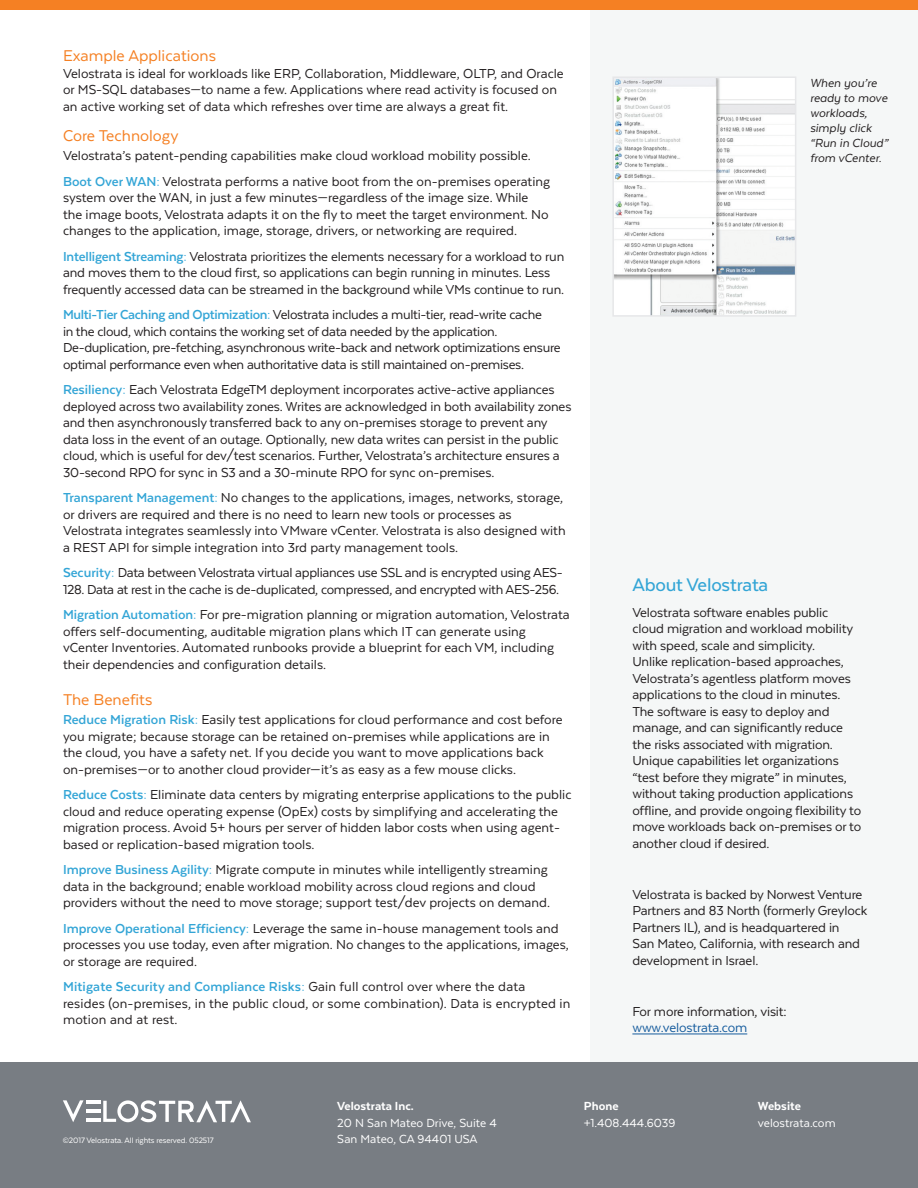
<style>
.page{position:relative;width:918px;height:1188px;background:#fff}
.page>*{position:absolute;margin:0;border:0;box-sizing:border-box;transform-origin:0 0}
.Heading{font:500 21px "Texta";letter-spacing:-.01em;color:#33a5d6}
.Subheading{font:18px "Texta";color:#f58023}
.Body_Copy{font:15px/16.5px "Texta";letter-spacing:-.01em;color:#231f20}
.Subheading-2{font:15px/16.5px "Texta";color:#231f20}
.Body_Copy-2{font:15px/16.5px "Texta";letter-spacing:.01em;color:#231f20}
.Footer_Copy{font:13.5px/16.5px "Texta";color:#fff}
.Body_Copy-3{font:italic 13.5px/15px "Texta";color:#231f20}
.Body_Copy-4{font:9px "Texta";letter-spacing:-.01em;color:#fff}
.s1{font-weight:700;color:#33a5d6}
.s2{color:#175d9e}
.s3{font-weight:800}
</style>
<div class="page">
<div style="left:590px;top:0;width:328px;height:1188px;background:#f5f7f7"></div>
<hr style="left:632px;top:1034px;width:115px;height:1px;background:#175d9e">
<div style="left:0;top:0;width:918px;height:10px;background:#f58023"></div>
<img style="left:615px;top:79px;width:178px;height:235px">
<div style="left:612px;top:76px;width:184px;height:241px;border:2px solid #e6e7e9"></div>
<div style="left:0;top:1062px;width:918px;height:126px;background:#787d83"></div>
<hr style="left:86px;top:1119px;width:14px;height:3px;background:#fff">
<hr style="left:86px;top:1101px;width:14px;height:3px;background:#fff">
<hr style="left:86px;top:1110px;width:14px;height:3px;background:#fff">
<svg style="left:63px;top:1100px;width:21px;height:22px"></svg>
<svg style="left:103px;top:1100px;width:148px;height:22px"></svg>
<p class="Subheading" style="left:63px;top:47px;width:155px">Example Applications</p>
<p class="Subheading-2" style="left:63px;top:65px;width:502px">Velostrata is ideal for workloads like ERP, Collaboration, Middleware, OLTP, and Oracle or MS-SQL databases—to name a few. Applications where read activity is focused on an active working set of data which refreshes over time are always a great fit.</p>
<p class="Subheading" style="left:63px;top:126px;width:117px">Core Technology</p>
<p class="Body_Copy" style="left:63px;top:147px;width:469px">Velostrata’s patent-pending capabilities make cloud workload mobility possible.</p>
<p class="Body_Copy" style="left:63px;top:173px;width:489px"><span class="s1">Boot Over WAN:</span> Velostrata performs a native boot from the on-premises operating system over the WAN, in just a few minutes—regardless of the image size. While the image boots, Velostrata adapts it on the fly to meet the target environment. No changes to the application, image, storage, drivers, or networking are required.</p>
<p class="Body_Copy" style="left:63px;top:248px;width:503px"><span class="s1">Intelligent Streaming:</span> Velostrata prioritizes the elements necessary for a workload to run and moves them to the cloud first, so applications can begin running in minutes. Less frequently accessed data can be streamed in the background while VMs continue to run.</p>
<p class="Body_Copy" style="left:63px;top:306px;width:499px"><span class="s1">Multi-Tier Caching and Optimization:</span> Velostrata includes a multi-tier, read-write cache<br>in the cloud, which contains the working set of data needed by the application.<br>De-duplication, pre-fetching, asynchronous write-back and network optimizations ensure optimal performance even when authoritative data is still maintained on-premises.</p>
<p class="Body_Copy" style="left:63px;top:381px;width:510px"><span class="s1">Resiliency:</span> Each Velostrata EdgeTM deployment incorporates active-active appliances deployed across two availability zones. Writes are acknowledged in both availability zones and then asynchronously transferred back to any on-premises storage to prevent any data loss in the event of an outage. Optionally, new data writes can persist in the public cloud, which is useful for dev/test scenarios. Further, Velostrata’s architecture ensures a 30-second RPO for sync in S3 and a 30-minute RPO for sync on-premises.</p>
<p class="Body_Copy" style="left:63px;top:489px;width:504px"><span class="s1">Transparent Management:</span> No changes to the applications, images, networks, storage, or drivers are required and there is no need to learn new tools or processes as Velostrata integrates seamlessly into VMware vCenter. Velostrata is also designed with a REST API for simple integration into 3rd party management tools.</p>
<p class="Body_Copy" style="left:63px;top:564px;width:501px"><span class="s1">Security:</span> Data between Velostrata virtual appliances use SSL and is encrypted using AES-<br>128. Data at rest in the cache is de-duplicated, compressed, and encrypted with AES-256.</p>
<p class="Body_Copy" style="left:63px;top:606px;width:508px"><span class="s1">Migration Automation:</span> For pre-migration planning or migration automation, Velostrata offers self-documenting, auditable migration plans which IT can generate using vCenter Inventories. Automated runbooks provide a blueprint for each VM, including their dependencies and configuration details.</p>
<p class="Subheading" style="left:63px;top:690px;width:91px">The Benefits</p>
<p class="Body_Copy" style="left:63px;top:711px;width:501px"><span class="s1">Reduce Migration Risk:</span> Easily test applications for cloud performance and cost before you migrate; because storage can be retained on-premises while applications are in the cloud, you have a safety net. If you decide you want to move applications back on-premises—or to another cloud provider—it’s as easy as a few mouse clicks.</p>
<p class="Body_Copy" style="left:63px;top:786px;width:510px"><span class="s1">Reduce Costs:</span> Eliminate data centers by migrating enterprise applications to the public cloud and reduce operating expense (OpEx) costs by simplifying and accelerating the migration process. Avoid 5+ hours per server of hidden labor costs when using agent&shy;based or replication-based migration tools.</p>
<p class="Body_Copy" style="left:63px;top:861px;width:489px"><span class="s1">Improve Business Agility:</span> Migrate compute in minutes while intelligently streaming data in the background; enable workload mobility across cloud regions and cloud providers without the need to move storage; support test/dev projects on demand.</p>
<p class="Body_Copy" style="left:63px;top:920px;width:508px"><span class="s1">Improve Operational Efficiency:</span> Leverage the same in-house management tools and processes you use today, even after migration. No changes to the applications, images, or storage are required.</p>
<p class="Body_Copy-2" style="left:63px;top:978px;width:509px"><span class="s1">Mitigate Security and Compliance Risks:</span> Gain full control over where the data resides (on-premises, in the public cloud, or some combination). Data is encrypted in motion and at rest.</p>
<p class="Body_Copy-3" style="left:810px;top:75px;width:80px">When you’re ready to move workloads, simply click “Run in Cloud” from vCenter.</p>
<p class="Heading" style="left:632px;top:574px;width:137px">About Velostrata</p>
<p class="Body_Copy" style="left:632px;top:604px;width:231px">Velostrata software enables public cloud migration and workload mobility with speed, scale and simplicity.<br>Unlike replication-based approaches, Velostrata’s agentless platform moves applications to the cloud in minutes.<br>The software is easy to deploy and manage, and can significantly reduce the risks associated with migration.<br>Unique capabilities let organizations “test before they migrate” in minutes, without taking production applications offline, and provide ongoing flexibility to move workloads back on-premises or to another cloud if desired.</p>
<p class="Body_Copy" style="left:632px;top:886px;width:236px">Velostrata is backed by Norwest Venture Partners and 83 North (formerly Greylock Partners IL), and is headquartered in<br>San Mateo, California, with research and development in Israel.</p>
<p class="Body_Copy" style="left:632px;top:1003px;width:156px">For more information, visit: <span class="s2">www.velostrata.com</span></p>
<p class="Body_Copy-4" style="left:63px;top:1136px;width:152px">©2017 Velostrata. All rights reserved. 052517</p>
<p class="Footer_Copy" style="left:337px;top:1098px;width:161px"><span class="s3">Velostrata Inc.<br></span>20 N San Mateo Drive, Suite 4<br>San Mateo, CA 94401 USA</p>
<p class="Footer_Copy" style="left:758px;top:1098px;width:79px"><span class="s3">Website </span>velostrata.com</p>
<p class="Footer_Copy" style="left:584px;top:1098px;width:93px"><span class="s3">Phone </span>+1.408.444.6039</p>
</div>
